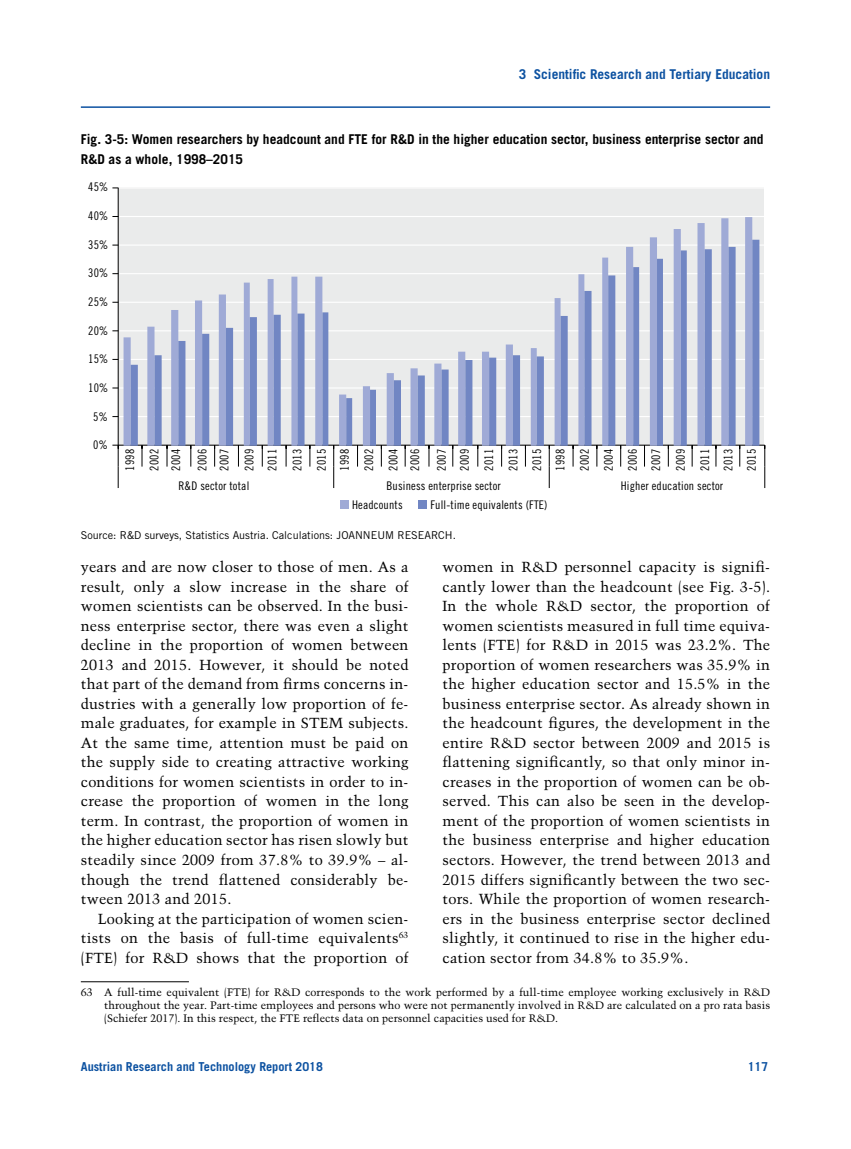
<style>
.page{position:relative;width:851px;height:1149px;background:#fff}
.page>*{position:absolute;margin:0;border:0;box-sizing:border-box;transform-origin:0 0}
.t1{font:14.55px/19.5px "Trump Mediaeval LT Std";letter-spacing:.015em;color:#000;text-align:justify}
.t2{font:700 13.5px/19.5px "Trade Gothic LT Std";color:#000}
.t3{font:700 13.5px "Trade Gothic LT Std";color:#0d52a1}
.t4{font:700 12.3px "Trade Gothic LT Std";color:#0d52a1}
.t5{font:11.85px/23.7px "Trade Gothic LT Std Cn 18";letter-spacing:.015em;color:#000}
.t6{font:10.8px/12.9px "Trump Mediaeval LT Std";color:#000;text-align:justify}
.t7{font:10.8px "Trade Gothic LT Std";color:#000}
</style>
<div class="page">
<hr style="left:81px;top:106px;width:689px;height:2px;background:#0d52a1">
<hr style="left:81px;top:981px;width:108px;height:1px;background:#000">
<div style="left:119px;top:187px;width:645px;height:258px;background:#eaebeb"></div>
<hr style="left:118px;top:416px;width:646px;height:1px;background:#fff">
<hr style="left:118px;top:387px;width:646px;height:1px;background:#fff">
<hr style="left:118px;top:359px;width:646px;height:1px;background:#fff">
<hr style="left:118px;top:330px;width:646px;height:1px;background:#fff">
<hr style="left:118px;top:301px;width:646px;height:2px;background:#fff">
<hr style="left:118px;top:273px;width:646px;height:1px;background:#fff">
<hr style="left:118px;top:244px;width:646px;height:1px;background:#fff">
<hr style="left:118px;top:216px;width:646px;height:1px;background:#fff">
<hr style="left:118px;top:187px;width:646px;height:1px;background:#fff">
<hr style="left:118px;top:188px;width:1px;height:257px;background:#000">
<hr style="left:118px;top:445px;width:646px;height:1px;background:#000">
<svg style="left:142px;top:445px;width:1px;height:21px"></svg>
<svg style="left:167px;top:445px;width:1px;height:21px"></svg>
<svg style="left:190px;top:446px;width:1px;height:20px"></svg>
<svg style="left:214px;top:446px;width:1px;height:20px"></svg>
<svg style="left:238px;top:446px;width:1px;height:20px"></svg>
<svg style="left:262px;top:446px;width:1px;height:20px"></svg>
<svg style="left:286px;top:446px;width:1px;height:20px"></svg>
<svg style="left:309px;top:446px;width:1px;height:20px"></svg>
<svg style="left:357px;top:446px;width:1px;height:20px"></svg>
<svg style="left:381px;top:446px;width:1px;height:20px"></svg>
<svg style="left:405px;top:446px;width:1px;height:20px"></svg>
<svg style="left:428px;top:446px;width:1px;height:20px"></svg>
<svg style="left:452px;top:446px;width:1px;height:20px"></svg>
<svg style="left:477px;top:446px;width:1px;height:20px"></svg>
<svg style="left:501px;top:446px;width:1px;height:20px"></svg>
<svg style="left:525px;top:446px;width:1px;height:20px"></svg>
<svg style="left:572px;top:445px;width:1px;height:21px"></svg>
<svg style="left:596px;top:446px;width:1px;height:20px"></svg>
<svg style="left:620px;top:446px;width:1px;height:20px"></svg>
<svg style="left:644px;top:446px;width:1px;height:20px"></svg>
<svg style="left:668px;top:446px;width:1px;height:20px"></svg>
<svg style="left:691px;top:445px;width:1px;height:21px"></svg>
<svg style="left:715px;top:446px;width:1px;height:20px"></svg>
<svg style="left:739px;top:446px;width:1px;height:20px"></svg>
<svg style="left:112px;top:445px;width:7px;height:43px"></svg>
<svg style="left:333px;top:446px;width:1px;height:42px"></svg>
<svg style="left:549px;top:446px;width:1px;height:42px"></svg>
<svg style="left:764px;top:445px;width:1px;height:43px"></svg>
<svg style="left:123px;top:217px;width:629px;height:228px"></svg>
<svg style="left:131px;top:240px;width:628px;height:205px"></svg>
<div style="left:340px;top:500px;width:8px;height:8px;background:#9faad6"></div>
<div style="left:418px;top:500px;width:8px;height:8px;background:#7186c3"></div>
<p class="t3" style="left:518px;top:66px;width:253px">3 Scientific Research and Tertiary Education</p>
<h4 class="t2" style="left:81px;top:130px;width:684px">Fig. 3-5: Women researchers by headcount and FTE for R&amp;D in the higher education sector, business enterprise sector and<br>R&amp;D as a whole, 1998–2015</h4>
<p class="t5" style="left:88px;top:175px;width:22px">45%</p>
<p class="t5" style="left:88px;top:204px;width:22px">40%</p>
<p class="t5" style="left:88px;top:232px;width:22px">35%</p>
<p class="t5" style="left:88px;top:261px;width:22px">30%</p>
<p class="t5" style="left:88px;top:290px;width:22px">25%</p>
<p class="t5" style="left:88px;top:318px;width:22px">20%</p>
<p class="t5" style="left:88px;top:347px;width:22px">15%</p>
<p class="t5" style="left:88px;top:375px;width:22px">10%</p>
<p class="t5" style="left:93px;top:404px;width:16px">5%</p>
<p class="t5" style="left:93px;top:433px;width:16px">0%</p>
<p class="t5" style="left:118px;top:470px;width:23px;line-height:24.2px;rotate:-90deg">1998<br>2002</p>
<p class="t5" style="left:164px;top:470px;width:23px;rotate:-90deg">2004</p>
<p class="t5" style="left:191px;top:470px;width:23px;line-height:22px;rotate:-90deg">2006<br>2007</p>
<p class="t5" style="left:237px;top:470px;width:23px;line-height:23.2px;rotate:-90deg">2009<br>2011</p>
<p class="t5" style="left:285px;top:470px;width:23px;line-height:24.3px;rotate:-90deg">2013<br>2015</p>
<p class="t5" style="left:332px;top:470px;width:23px;line-height:24.3px;text-align:justify;rotate:-90deg">1998<br>2002<br>2004</p>
<p class="t5" style="left:403px;top:470px;width:23px;rotate:-90deg">2006</p>
<p class="t5" style="left:430px;top:470px;width:23px;line-height:22.8px;rotate:-90deg">2007<br>2009</p>
<p class="t5" style="left:477px;top:470px;width:23px;text-align:justify;rotate:-90deg">2011<br>2013<br>2015<br>1998</p>
<p class="t5" style="left:572px;top:470px;width:23px;text-align:justify;rotate:-90deg">2002<br>2004<br>2006<br>2007</p>
<p class="t5" style="left:668px;top:470px;width:23px;line-height:24.3px;rotate:-90deg">2009<br>2011</p>
<p class="t5" style="left:716px;top:470px;width:23px;line-height:23.2px;rotate:-90deg">2013<br>2015</p>
<p class="t5" style="left:178px;top:473px;width:72px">R&amp;D sector total</p>
<p class="t5" style="left:386px;top:473px;width:116px">Business enterprise sector</p>
<p class="t5" style="left:620px;top:473px;width:104px">Higher education sector</p>
<p class="t5" style="left:352px;top:493px;width:52px">Headcounts</p>
<p class="t5" style="left:430px;top:493px;width:118px">Full-time equivalents (FTE)</p>
<p class="t7" style="left:81px;top:528px;width:376px">Source: R&amp;D surveys, Statistics Austria. Calculations: JOANNEUM RESEARCH.</p>
<p class="t1" style="left:81px;top:557px;width:329px">years and are now closer to those of men. As a result, only a slow increase in the share of women scientists can be observed. In the busi&shy;ness enterprise sector, there was even a slight decline in the proportion of women between 2013 and 2015. However, it should be noted that part of the demand from firms concerns in&shy;dustries with a generally low proportion of fe&shy;male graduates, for example in STEM subjects.<br>At the same time, attention must be paid on the supply side to creating attractive working conditions for women scientists in order to in&shy;crease the proportion of women in the long term. In contrast, the proportion of women in the higher education sector has risen slowly but steadily since 2009 from 37.8% to 39.9% – al&shy;though the trend flattened considerably be&shy;tween 2013 and 2015.</p>
<p class="t1" style="left:81px;top:908px;width:329px;text-indent:17px">Looking at the participation of women scien&shy;tists on the basis of full-time equivalents<sup>63 </sup>(FTE) for R&amp;D shows that the proportion of</p>
<p class="t6" style="left:104px;top:985px;width:667px;text-indent:-23px">63 A full-time equivalent (FTE) for R&amp;D corresponds to the work performed by a full-time employee working exclusively in R&amp;D throughout the year. Part-time employees and persons who were not permanently involved in R&amp;D are calculated on a pro rata basis (Schiefer 2017). In this respect, the FTE reflects data on personnel capacities used for R&amp;D.</p>
<p class="t1" style="left:442px;top:557px;width:329px">women in R&amp;D personnel capacity is signifi&shy;cantly lower than the headcount (see Fig. 3-5).<br>In the whole R&amp;D sector, the proportion of women scientists measured in full time equiva&shy;lents (FTE) for R&amp;D in 2015 was 23.2%. The proportion of women researchers was 35.9% in the higher education sector and 15.5% in the business enterprise sector. As already shown in the headcount figures, the development in the entire R&amp;D sector between 2009 and 2015 is flattening significantly, so that only minor in&shy;creases in the proportion of women can be ob&shy;served. This can also be seen in the develop&shy;ment of the proportion of women scientists in the business enterprise and higher education sectors. However, the trend between 2013 and 2015 differs significantly between the two sec&shy;tors. While the proportion of women research&shy;ers in the business enterprise sector declined slightly, it continued to rise in the higher edu&shy;cation sector from 34.8% to 35.9%.</p>
<p class="t4" style="left:81px;top:1058px;width:243px">Austrian Research and Technology Report 2018</p>
<p class="t4" style="left:747px;top:1058px;width:22px">117</p>
</div>
